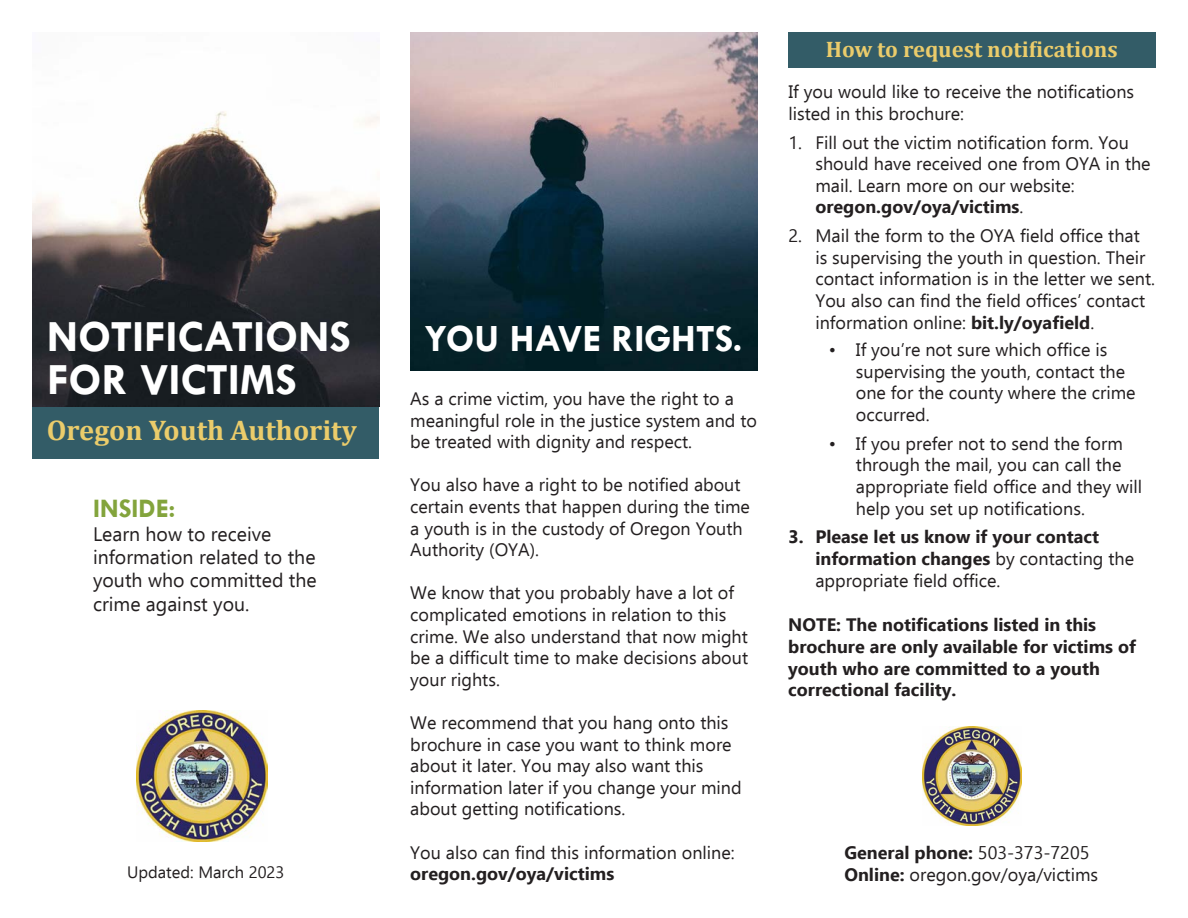
<style>
.page{position:relative;width:1188px;height:918px;background:#fff}
.page>*{position:absolute;margin:0;border:0;box-sizing:border-box;transform-origin:0 0}
.t1{font:700 45px/43.5px "Tw Cen";color:#fff}
.t2{font:700 39px "Tw Cen";color:#fff}
.t3{font:700 28.5px "Cambria";color:#ebcc6b}
.t4{font:700 27px "Tw Cen";color:#83a43c}
.t5{font:700 22.5px "Cambria";color:#ebcc6b}
.t6{font:19.5px/23.4px "Ebrima";color:#231f20;text-align:justify}
.t7{font:18px/21.6px "Ebrima";color:#231f20}
.t8{font:700 18px/21.6px "Ebrima";color:#231f20}
.t9{font:16.5px "Ebrima";color:#231f20}
.s1{font-weight:700}
.s2{font-weight:400}
</style>
<div class="page">
<div style="left:788px;top:32px;width:367px;height:36px;background:#335c67"></div>
<div style="left:32px;top:406px;width:346px;height:53px;background:#335c67"></div>
<img style="left:137px;top:711px;width:130px;height:130px">
<img style="left:32px;top:111px;width:347px;height:295px">
<img style="left:922px;top:726px;width:100px;height:100px">
<img style="left:410px;top:32px;width:347px;height:338px">
<p class="t1" style="left:47px;top:314px;width:305px">NOTIFICATIONS<br>FOR VICTIMS</p>
<p class="t2" style="left:425px;top:316px;width:320px">YOU HAVE RIGHTS.</p>
<p class="t7" style="left:410px;top:387px;width:325px">As a crime victim, you have the right to a</p>
<p class="t7" style="left:410px;top:409px;width:348px">meaningful role in the justice system and to be treated with dignity and respect.</p>
<p class="t7" style="left:410px;top:474px;width:341px">You also have a right to be notified about certain events that happen during the time a youth is in the custody of Oregon Youth Authority (OYA).</p>
<p class="t7" style="left:410px;top:582px;width:339px">We know that you probably have a lot of complicated emotions in relation to this crime. We also understand that now might be a difficult time to make decisions about your rights.</p>
<p class="t7" style="left:410px;top:711px;width:323px">We recommend that you hang onto this brochure in case you want to think more about it later. You may also want this</p>
<p class="t7" style="left:410px;top:776px;width:333px">information later if you change your mind about getting notifications.</p>
<p class="t7" style="left:410px;top:841px;width:326px">You also can find this information online:</p>
<p class="t8" style="left:410px;top:862px;width:206px">oregon.gov/oya/victims</p>
<p class="t3" style="left:47px;top:410px;width:312px">Oregon Youth Authority</p>
<p class="t4" style="left:93px;top:492px;width:84px">INSIDE:</p>
<p class="t6" style="left:93px;top:521px;width:180px">Learn how to receive</p>
<p class="t6" style="left:93px;top:545px;width:225px">information related to the youth who committed the crime against you.</p>
<p class="t9" style="left:127px;top:860px;width:159px">Updated: March 2023</p>
<p class="t5" style="left:826px;top:33px;width:293px">How to request notifications</p>
<p class="t7" style="left:788px;top:80px;width:347px">If you would like to receive the notifications listed in this brochure:</p>
<p class="t7" style="left:815px;top:131px;width:337px;text-indent:-27px">1. Fill out the victim notification form. You should have received one from OYA in the mail. Learn more on our website: <span class="s1">oregon.gov/oya/victims</span>.</p>
<p class="t7" style="left:815px;top:224px;width:341px;text-indent:-27px">2. Mail the form to the OYA field office that is supervising the youth in question. Their contact information is in the letter we sent.<br>You also can find the field offices’ contact information online: <span class="s1">bit.ly/oyafield</span>.</p>
<p class="t7" style="left:856px;top:338px;width:281px;text-indent:-27px">• If you’re not sure which office is supervising the youth, contact the one for the county where the crime occurred.</p>
<p class="t7" style="left:856px;top:432px;width:288px;text-indent:-27px">• If you prefer not to send the form through the mail, you can call the appropriate field office and they will help you set up notifications.</p>
<p class="t8" style="left:815px;top:525px;width:320px;text-indent:-27px">3. Please let us know if your contact information changes <span class="s2">by contacting the appropriate field office.</span></p>
<p class="t8" style="left:788px;top:613px;width:349px">NOTE: The notifications listed in this brochure are only available for victims of youth who are committed to a youth correctional facility.</p>
<p class="t8" style="left:844px;top:841px;width:246px">General phone: <span class="s2">503-373-7205</span></p>
<p class="t7" style="left:844px;top:863px;width:255px"><span class="s1">Online:</span> oregon.gov/oya/victims</p>
</div>
